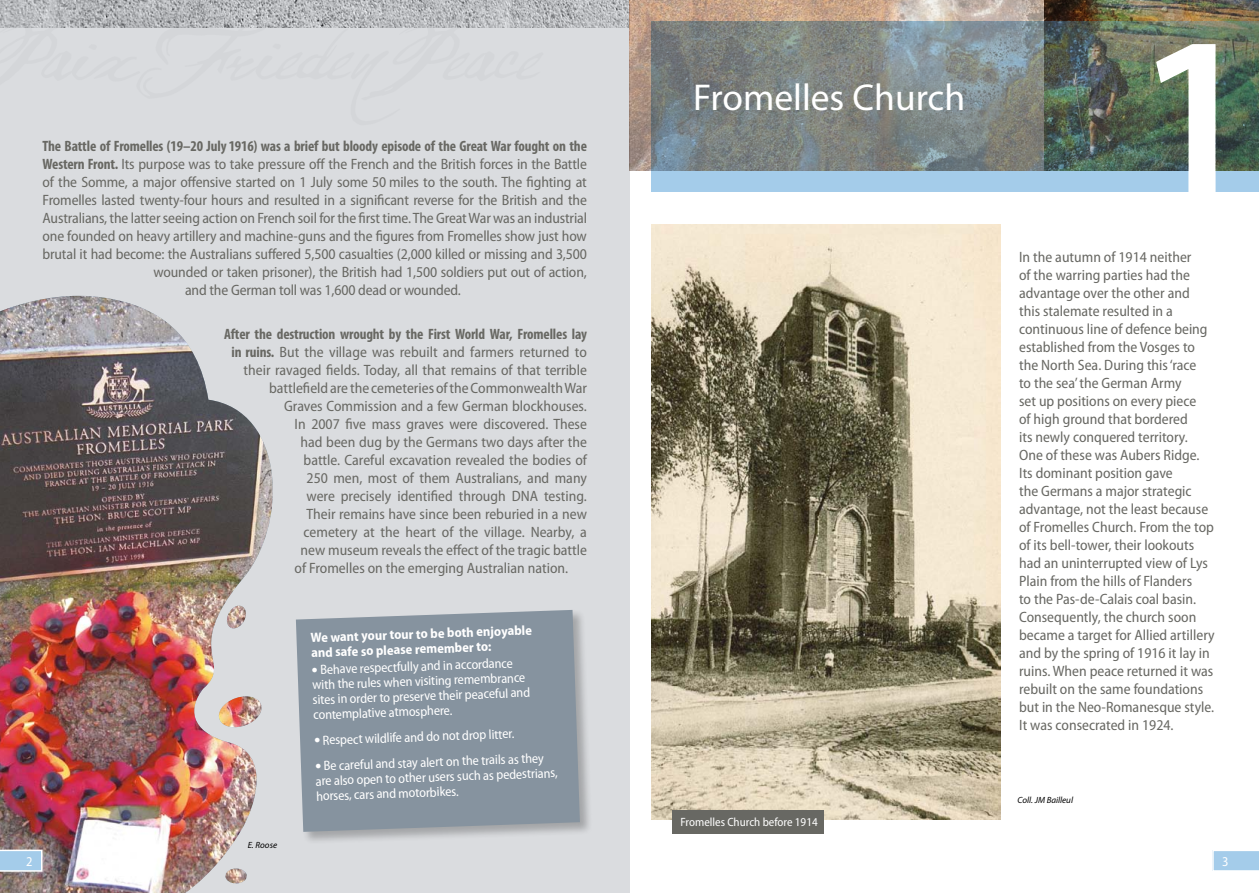
<style>
.page{position:relative;width:1259px;height:893px;background:#fff}
.page>*{position:absolute;margin:0;border:0;box-sizing:border-box;transform-origin:0 0}
.t1{font:600 228px "Myriad Pro";color:#fff}
.Titre{font:37.5px "Myriad Pro";color:#fff}
.Texte{font:semi-condensed 15px/18px "Myriad Pro";color:#686863}
.Texte-2{font:700 condensed 15px "Myriad Pro";letter-spacing:-.01em;color:#686863}
.Texte_Bloc{font:semi-condensed 13.5px/15px "Myriad Pro";color:#fff}
.Texte_Bloc-2{font:700 semi-condensed 13.5px/15px "Myriad Pro";color:#fff}
.Texte-3{font:semi-condensed 13.5px "Myriad Pro";color:#fff}
.Texte-4{font:semi-condensed 12px "Myriad Pro";color:#fff}
.Texte-5{font:italic 9px "Myriad Pro";color:#000}
.s1{font-weight:700;font-stretch:condensed}
.s2{font-size:22.5px}
</style>
<div class="page">
<img style="left:651px;top:224px;width:349px;height:595px">
<div style="left:0;top:0;width:629px;height:893px;background:#dadcdf"></div>
<img style="left:0;top:296px;width:273px;height:597px">
<img style="left:0;top:0;width:629px;height:28px">
<svg style="left:0;top:21px;width:543px;height:7px;background:#b3b5b8"></svg>
<div style="left:295px;top:609px;width:298px;height:236px;background:#000;opacity:.25"></div>
<svg style="left:296px;top:610px;width:284px;height:222px;background:#8a96a1"></svg>
<img style="left:629px;top:0;width:415px;height:170px">
<svg style="left:651px;top:21px;width:608px;height:170px;background:#849297"></svg>
<div style="left:672px;top:810px;width:152px;height:23px;background:#686863"></div>
<img style="left:1044px;top:0;width:215px;height:170px">
<svg style="left:1212px;top:850px;width:47px;height:21px"></svg>
<svg style="left:0;top:850px;width:43px;height:22px"></svg>
<p class="Texte-2" style="left:43px;top:136px;width:546px">The Battle of Fromelles (19–20 July 1916) was a brief but bloody episode of the Great War fought on the</p>
<p class="Texte" style="left:43px;top:155px;width:546px"><span class="s1">Western Front.</span> Its purpose was to take pressure off the French and the British forces in the Battle</p>
<p class="Texte" style="left:43px;top:173px;width:546px">of the Somme, a major offensive started on 1 July some 50 miles to the south. The fighting at</p>
<p class="Texte" style="left:43px;top:191px;width:546px">Fromelles lasted twenty-four hours and resulted in a significant reverse for the British and the</p>
<p class="Texte" style="left:43px;top:209px;width:546px">Australians, the latter seeing action on French soil for the first time. The Great War was an industrial</p>
<p class="Texte" style="left:43px;top:227px;width:546px">one founded on heavy artillery and machine-guns and the figures from Fromelles show just how</p>
<p class="Texte" style="left:43px;top:245px;width:546px">brutal it had become: the Australians suffered 5,500 casualties (2,000 killed or missing and 3,500</p>
<p class="Texte" style="left:154px;top:263px;width:435px">wounded or taken prisoner), the British had 1,500 soldiers put out of action,</p>
<p class="Texte" style="left:185px;top:281px;width:277px">and the German toll was 1,600 dead or wounded.</p>
<p class="Texte-2" style="left:224px;top:325px;width:364px">After the destruction wrought by the First World War, Fromelles lay</p>
<p class="Texte" style="left:232px;top:343px;width:357px"><span class="s1">in ruins.</span> But the village was rebuilt and farmers returned to</p>
<p class="Texte" style="left:244px;top:361px;width:345px">their ravaged fields. Today, all that remains of that terrible</p>
<p class="Texte" style="left:269px;top:379px;width:319px">battlefield are the cemeteries of the Commonwealth War</p>
<p class="Texte" style="left:284px;top:397px;width:304px">Graves Commission and a few German blockhouses.</p>
<p class="Texte" style="left:295px;top:415px;width:294px">In 2007 five mass graves were discovered. These</p>
<p class="Texte" style="left:301px;top:433px;width:288px">had been dug by the Germans two days after the</p>
<p class="Texte" style="left:304px;top:451px;width:285px">battle. Careful excavation revealed the bodies of</p>
<p class="Texte" style="left:307px;top:469px;width:282px">250 men, most of them Australians, and many</p>
<p class="Texte" style="left:307px;top:487px;width:282px">were precisely identified through DNA testing.</p>
<p class="Texte" style="left:307px;top:505px;width:282px">Their remains have since been reburied in a new</p>
<p class="Texte" style="left:304px;top:523px;width:285px">cemetery at the heart of the village. Nearby, a</p>
<p class="Texte" style="left:301px;top:541px;width:288px">new museum reveals the effect of the tragic battle</p>
<p class="Texte" style="left:295px;top:559px;width:275px">of Fromelles on the emerging Australian nation.</p>
<p class="Texte-5" style="left:248px;top:839px;width:31px">E. Roose</p>
<p class="Texte_Bloc-2" style="left:310px;top:630px;width:223px;rotate:-2deg">We want your tour to be both enjoyable and safe so please remember to:</p>
<p class="Texte_Bloc" style="left:311px;top:663px;width:219px;rotate:-2deg"><span class="s2">•</span> Behave respectfully and in accordance with the rules when visiting remembrance sites in order to preserve their peaceful and contemplative atmosphere.</p>
<p class="Texte_Bloc" style="left:314px;top:733px;width:202px;rotate:-2deg"><span class="s2">•</span> Respect wildlife and do not drop litter.</p>
<p class="Texte_Bloc" style="left:315px;top:759px;width:244px;rotate:-2deg"><span class="s2">•</span> Be careful and stay alert on the trails as they are also open to other users such as pedestrians, horses, cars and motorbikes.</p>
<p class="Titre" style="left:693px;top:74px;width:273px">Fromelles Church</p>
<p class="Texte-4" style="left:680px;top:816px;width:139px">Fromelles Church before 1914</p>
<p class="t1" style="left:1134px;top:-29px;width:124px">1</p>
<p class="Texte" style="left:1019px;top:249px;width:197px">In the autumn of 1914 neither<br>of the warring parties had the advantage over the other and<br>this stalemate resulted in a continuous line of defence being established from the Vosges to the North Sea. During this ‘race<br>to the sea’ the German Army<br>set up positions on every piece<br>of high ground that bordered<br>its newly conquered territory.<br>One of these was Aubers Ridge.<br>Its dominant position gave<br>the Germans a major strategic advantage, not the least because of Fromelles Church. From the top of its bell-tower, their lookouts had an uninterrupted view of Lys<br>Plain from the hills of Flanders<br>to the Pas-de-Calais coal basin.<br>Consequently, the church soon became a target for Allied artillery and by the spring of 1916 it lay in ruins. When peace returned it was rebuilt on the same foundations but in the Neo-Romanesque style.<br>It was consecrated in 1924.</p>
<p class="Texte-5" style="left:1017px;top:795px;width:57px">Coll. JM Bailleul</p>
<p class="Texte-3" style="left:26px;top:854px;width:8px">2</p>
<p class="Texte-3" style="left:1222px;top:854px;width:8px">3</p>
</div>
